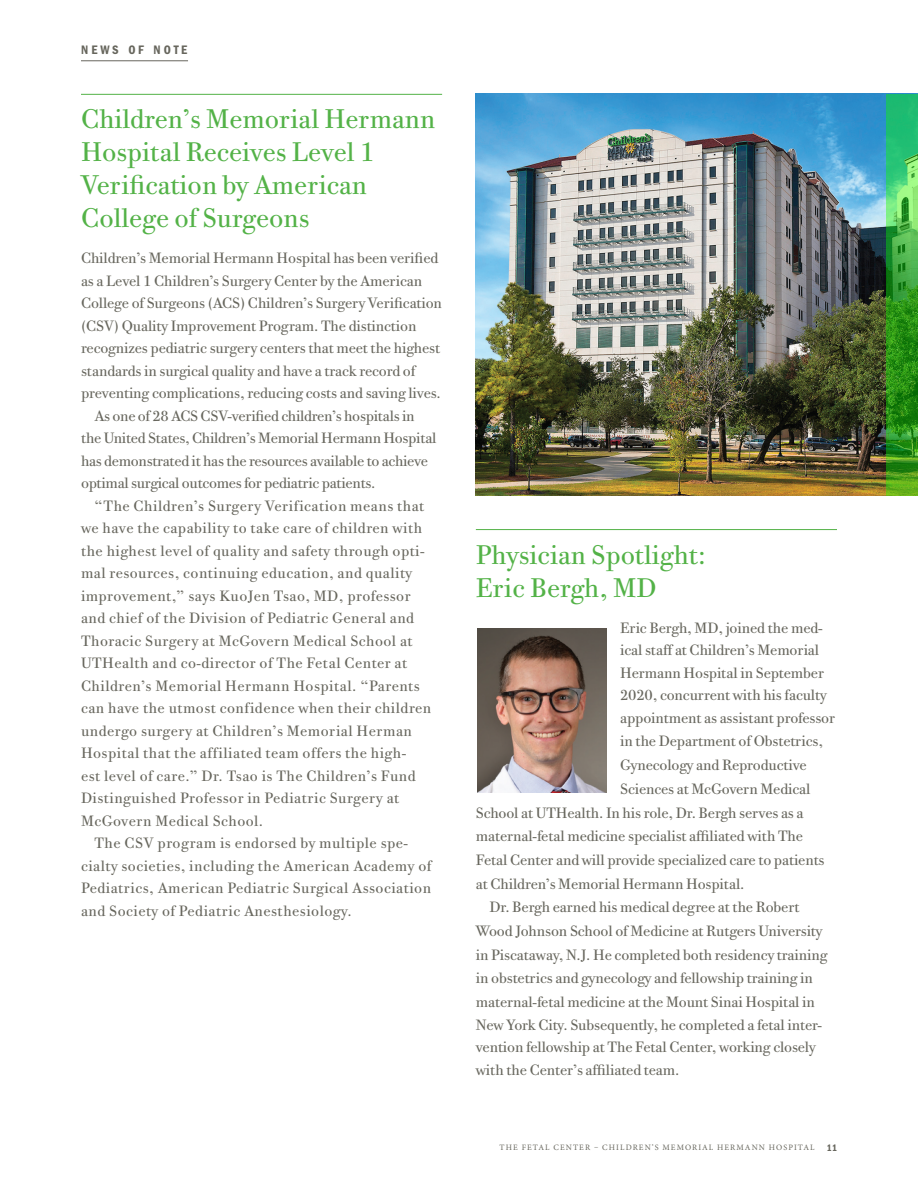
<style>
.page{position:relative;width:918px;height:1188px;background:#fff}
.page>*{position:absolute;margin:0;border:0;box-sizing:border-box;transform-origin:0 0}
.NoN_Head{font:27px/33px "Bodoni Twe ITC Pro";color:#53b247}
.Article_Body{font:15px/22.5px "Bodoni Twe ITC Pro";letter-spacing:.03em;color:#67665d}
.Article_Body_-_No_In{font:15px/22.5px "Bodoni Twe ITC Pro";letter-spacing:-.01em;color:#67665d}
.Article_Body-2{font:15px/23.2px "Bodoni Twe ITC Pro";letter-spacing:-.01em;color:#67665d}
.Article_Body-3{font:15px/22.5px "Bodoni Twe ITC Pro";letter-spacing:-.02em;color:#67665d}
.t1{font:12.75px "Franklin Gothic LT Pro Cn Dm";letter-spacing:.215em;color:#67665d}
.t2{font:8.25px "Minion Pro";letter-spacing:.13em;color:#67665d}
.s1{font-family:"Franklin Gothic LT Pro Cn Dm";font-size:9.75px}
</style>
<div class="page">
<hr style="left:81px;top:94px;width:361px;height:1px;background:#53b247">
<hr style="left:81px;top:60px;width:107px;height:1px;background:#67665d">
<img style="left:476px;top:94px;width:410px;height:402px">
<svg style="left:886px;top:94px;width:32px;height:402px"></svg>
<hr style="left:476px;top:529px;width:361px;height:1px;background:#53b247">
<img style="left:477px;top:629px;width:130px;height:164px">
<p class="t1" style="left:81px;top:42px;width:108px">NEWS OF NOTE</p>
<p class="NoN_Head" style="left:81px;top:103px;width:356px">Children’s Memorial Hermann<br>Hospital Receives Level 1<br>Verification by American<br>College of Surgeons</p>
<p class="Article_Body_-_No_In" style="left:81px;top:247px;width:363px">Children’s Memorial Hermann Hospital has been verified as a Level 1 Children’s Surgery Center by the American College of Surgeons (ACS) Children’s Surgery Verification (CSV) Quality Improvement Program. The distinction recognizes pediatric surgery centers that meet the highest standards in surgical quality and have a track record of preventing complications, reducing costs and saving lives.</p>
<p class="Article_Body-3" style="left:81px;top:405px;width:357px;text-indent:14px">As one of 28 ACS CSV-verified children’s hospitals in the United States, Children’s Memorial Hermann Hospital has demonstrated it has the resources available to achieve optimal surgical outcomes for pediatric patients.</p>
<p class="Article_Body" style="left:81px;top:495px;width:352px;text-indent:14px">“The Children’s Surgery Verification means that we have the capability to take care of children with the highest level of quality and safety through opti&shy;mal resources, continuing education, and quality improvement,” says KuoJen Tsao, MD, professor and chief of the Division of Pediatric General and Thoracic Surgery at McGovern Medical School at UTHealth and co-director of The Fetal Center at Children’s Memorial Hermann Hospital. “Parents can have the utmost confidence when their children undergo surgery at Children’s Memorial Herman Hospital that the affiliated team offers the high-<br>est level of care.” Dr. Tsao is The Children’s Fund Distinguished Professor in Pediatric Surgery at McGovern Medical School.</p>
<p class="Article_Body" style="left:81px;top:832px;width:352px;text-indent:14px">The CSV program is endorsed by multiple spe&shy;cialty societies, including the American Academy of Pediatrics, American Pediatric Surgical Association and Society of Pediatric Anesthesiology.</p>
<p class="NoN_Head" style="left:476px;top:538px;width:232px">Physician Spotlight:<br>Eric Bergh, MD</p>
<p class="Article_Body_-_No_In" style="left:620px;top:617px;width:204px">Eric Bergh, MD, joined the med-</p>
<p class="Article_Body_-_No_In" style="left:620px;top:639px;width:201px">ical staff at Children’s Memorial</p>
<p class="Article_Body_-_No_In" style="left:620px;top:662px;width:205px">Hermann Hospital in September</p>
<p class="Article_Body_-_No_In" style="left:620px;top:684px;width:208px">2020, concurrent with his faculty</p>
<p class="Article_Body_-_No_In" style="left:620px;top:707px;width:216px">appointment as assistant professor</p>
<p class="Article_Body_-_No_In" style="left:620px;top:730px;width:204px">in the Department of Obstetrics,</p>
<p class="Article_Body_-_No_In" style="left:620px;top:754px;width:188px">Gynecology and Reproductive</p>
<p class="Article_Body_-_No_In" style="left:620px;top:778px;width:192px">Sciences at McGovern Medical</p>
<p class="Article_Body_-_No_In" style="left:476px;top:801px;width:329px">School at UTHealth. In his role, Dr. Bergh serves as a</p>
<p class="Article_Body_-_No_In" style="left:476px;top:825px;width:329px">maternal-fetal medicine specialist affiliated with The</p>
<p class="Article_Body_-_No_In" style="left:476px;top:849px;width:350px">Fetal Center and will provide specialized care to patients</p>
<p class="Article_Body_-_No_In" style="left:476px;top:872px;width:270px">at Children’s Memorial Hermann Hospital.</p>
<p class="Article_Body-2" style="left:476px;top:896px;width:353px;text-indent:14px">Dr. Bergh earned his medical degree at the Robert Wood Johnson School of Medicine at Rutgers University in Piscataway, N.J. He completed both residency training in obstetrics and gynecology and fellowship training in maternal-fetal medicine at the Mount Sinai Hospital in New York City. Subsequently, he completed a fetal inter&shy;vention fellowship at The Fetal Center, working closely with the Center’s affiliated team.</p>
<p class="t2" style="left:500px;top:1142px;width:339px">THE FETAL CENTER – CHILDREN’S MEMORIAL HERMANN HOSPITAL <span class="s1">11</span></p>
</div>
